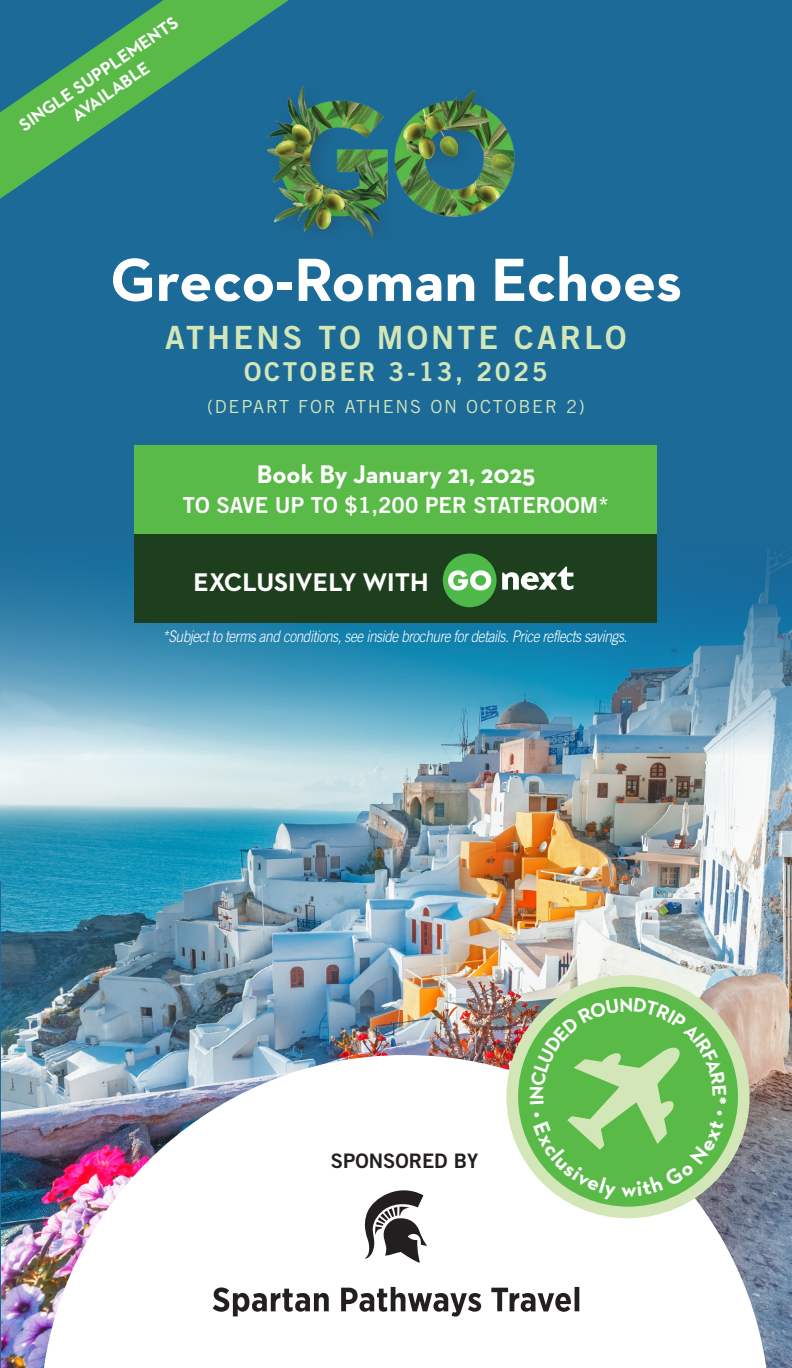
<style>
.page{position:relative;width:792px;height:1368px;background:#fff}
.page>*{position:absolute;margin:0;border:0;box-sizing:border-box;transform-origin:0 0}
.t1{font:700 62px "Neutraface 2 Text";color:#fff}
.t2{font:32px "Trade Gothic LT Std Bd 2";letter-spacing:.1em;color:#d3e6b8}
.t3{font:700 26px "Neutraface 2 Text";color:#fff}
.t4{font:26px "Trade Gothic LT Std Bd 2";letter-spacing:.1em;color:#d3e6b8}
.t5{font:22px "Trade Gothic LT Std Bd 2";color:#fff}
.t6{font:20px "Trade Gothic LT Std Bd 2";color:#231f20}
.t7{font:18px "Trade Gothic LT Std";letter-spacing:.1em;color:#d3e6b8}
.t8{font:700 18px "Neutraface 2 Text";color:#fff}
.t9{font:italic 300 16px "Trade Gothic LT Std";letter-spacing:-.03em;color:#fff;scale:.85 1}
</style>
<div class="page">
<img style="left:1px;top:925px;width:791px;height:443px">
<img style="left:0;top:524px;width:792px;height:401px">
<div style="left:0;top:0;width:792px;height:524px;background:#1c6a97"></div>
<hr style="left:0;top:881px;width:1px;height:487px;background:#1c6a97">
<img style="left:40px;top:1055px;width:730px;height:313px">
<div style="left:135px;top:446px;width:522px;height:88px;background:#59ba47"></div>
<div style="left:135px;top:534px;width:522px;height:89px;background:#1e3f1d"></div>
<div style="left:506px;top:975px;width:244px;height:243px;background:#d3e6b8;border-radius:50%"></div>
<div style="left:518px;top:987px;width:220px;height:220px;background:#59ba47;border-radius:50%"></div>
<div style="left:443px;top:553px;width:54px;height:54px;background:#4eb848;border-radius:50%"></div>
<svg style="left:502px;top:567px;width:71px;height:23px"></svg>
<svg style="left:448px;top:570px;width:43px;height:20px"></svg>
<img style="left:273px;top:86px;width:242px;height:153px">
<svg style="left:0;top:0;width:289px;height:199px"></svg>
<svg style="left:213px;top:1287px;width:116px;height:29px"></svg>
<svg style="left:341px;top:1287px;width:140px;height:30px"></svg>
<svg style="left:491px;top:1288px;width:80px;height:24px"></svg>
<hr style="left:575px;top:1287px;width:4px;height:24px;background:#231f20">
<svg style="left:361px;top:1182px;width:66px;height:81px"></svg>
<svg style="left:530px;top:998px;width:196px;height:202px"></svg>
<p class="t8" style="left:15px;top:118px;width:190px;rotate:-35deg">SINGLE SUPPLEMENTS</p>
<p class="t8" style="left:67px;top:108px;width:92px;rotate:-35deg">AVAILABLE</p>
<p class="t1" style="left:110px;top:240px;width:574px">Greco-Roman Echoes</p>
<p class="t2" style="left:165px;top:318px;width:463px">ATHENS TO MONTE CARLO</p>
<p class="t4" style="left:244px;top:356px;width:305px">OCTOBER 3-13, 2025</p>
<p class="t7" style="left:207px;top:396px;width:379px">(DEPART FOR ATHENS ON OCTOBER 2)</p>
<p class="t3" style="left:257px;top:458px;width:280px">Book By January 21, 2025</p>
<p class="t5" style="left:183px;top:491px;width:428px">TO SAVE UP TO $1,200 PER STATEROOM*</p>
<p class="t3" style="left:193px;top:566px;width:237px">EXCLUSIVELY WITH</p>
<p class="t9" style="left:162px;top:627px;width:549px">*Subject to terms and conditions, see inside brochure for details. Price reflects savings.</p>
<p class="t6" style="left:331px;top:1148px;width:149px">SPONSORED BY</p>
</div>
